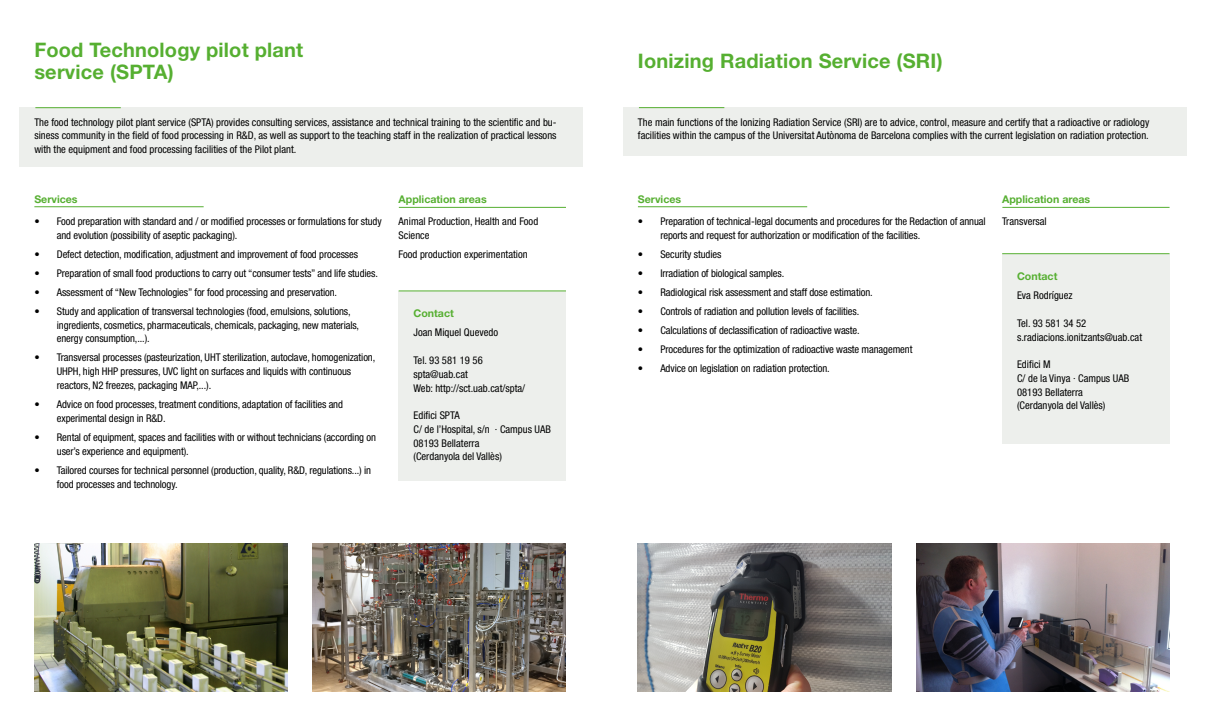
<style>
.page{position:relative;width:1205px;height:727px;background:#fff}
.page>*{position:absolute;margin:0;border:0;box-sizing:border-box;transform-origin:0 0}
.t1{font:700 20px/22.5px "Helvetica Neue LT Std";letter-spacing:.01em;color:#56af31}
.t2{font:condensed 10.62px/13.8px "Helvetica Neue LT Std";letter-spacing:-.01em;color:#000}
.t3{font:700 10.62px "Helvetica Neue LT Std";color:#56af31}
</style>
<div class="page">
<div style="left:19px;top:107px;width:564px;height:60px;background:#edefec"></div>
<hr style="left:35px;top:107px;width:86px;height:1px;background:#56af31">
<hr style="left:34px;top:206px;width:170px;height:1px;background:#56af31">
<div style="left:399px;top:291px;width:167px;height:189px;background:#edefec"></div>
<img style="left:34px;top:543px;width:254px;height:148px">
<img style="left:313px;top:543px;width:253px;height:148px">
<hr style="left:399px;top:290px;width:167px;height:1px;background:#56af31">
<hr style="left:399px;top:207px;width:167px;height:1px;background:#56af31">
<div style="left:623px;top:107px;width:563px;height:49px;background:#edefec"></div>
<hr style="left:639px;top:107px;width:85px;height:1px;background:#56af31">
<hr style="left:638px;top:206px;width:169px;height:1px;background:#56af31">
<div style="left:1002px;top:254px;width:167px;height:189px;background:#edefec"></div>
<img style="left:638px;top:543px;width:253px;height:148px">
<img style="left:916px;top:543px;width:253px;height:148px">
<hr style="left:1002px;top:253px;width:167px;height:1px;background:#56af31">
<hr style="left:1002px;top:207px;width:167px;height:1px;background:#56af31">
<h1 class="t1" style="left:34px;top:38px;width:270px">Food Technology pilot plant service (SPTA)</h1>
<p class="t2" style="left:34px;top:115px;width:524px;text-align:justify">The food technology pilot plant service (SPTA) provides consulting services, assistance and technical training to the scientific and bu&shy;siness community in the field of food processing in R&amp;D, as well as support to the teaching staff in the realization of practical lessons with the equipment and food processing facilities of the Pilot plant.</p>
<p class="t3" style="left:34px;top:192px;width:45px">Services</p>
<p class="t2" style="left:57px;top:214px;width:326px;text-indent:-23px">• Food preparation with standard and / or modified processes or formulations for study and evolution (possibility of aseptic packaging).</p>
<p class="t2" style="left:34px;top:247px;width:325px">• Defect detection, modification, adjustment and improvement of food processes</p>
<p class="t2" style="left:34px;top:266px;width:345px">• Preparation of small food productions to carry out “consumer tests” and life studies.</p>
<p class="t2" style="left:34px;top:285px;width:304px">• Assessment of “New Technologies” for food processing and preservation.</p>
<p class="t2" style="left:57px;top:304px;width:304px;text-indent:-23px">• Study and application of transversal technologies (food, emulsions, solutions, ingredients, cosmetics, pharmaceuticals, chemicals, packaging, new materials, energy consumption,...).</p>
<p class="t2" style="left:57px;top:350px;width:320px;text-indent:-23px">• Transversal processes (pasteurization, UHT sterilization, autoclave, homogenization,<br>UHPH, high HHP pressures, UVC light on surfaces and liquids with continuous reactors, N2 freezes, packaging MAP,...).</p>
<p class="t2" style="left:57px;top:397px;width:288px;text-indent:-23px">• Advice on food processes, treatment conditions, adaptation of facilities and experimental design in R&amp;D.</p>
<p class="t2" style="left:57px;top:430px;width:321px;text-indent:-23px">• Rental of equipment, spaces and facilities with or without technicians (according on user’s experience and equipment).</p>
<p class="t2" style="left:57px;top:463px;width:316px;text-indent:-23px">• Tailored courses for technical personnel (production, quality, R&amp;D, regulations...) in food processes and technology.</p>
<p class="t3" style="left:399px;top:192px;width:90px">Application areas</p>
<p class="t2" style="left:399px;top:214px;width:141px">Animal Production, Health and Food<br>Science</p>
<p class="t2" style="left:399px;top:247px;width:131px">Food production experimentation</p>
<p class="t3" style="left:413px;top:306px;width:42px">Contact</p>
<p class="t2" style="left:413px;top:325px;width:86px">Joan Miquel Quevedo</p>
<p class="t2" style="left:413px;top:353px;width:113px">Tel. 93 581 19 56 spta@uab.cat<br>Web: http://sct.uab.cat/spta/</p>
<p class="t2" style="left:413px;top:408px;width:139px">Edifici SPTA<br>C/ de l’Hospital, s/n · Campus UAB<br>08193 Bellaterra<br>(Cerdanyola del Vallès)</p>
<h1 class="t1" style="left:638px;top:49px;width:306px">Ionizing Radiation Service (SRI)</h1>
<p class="t2" style="left:638px;top:115px;width:513px">The main functions of the Ionizing Radiation Service (SRI) are to advice, control, measure and certify that a radioactive or radiology facilities within the campus of the Universitat Autònoma de Barcelona complies with the current legislation on radiation protection.</p>
<p class="t3" style="left:638px;top:192px;width:45px">Services</p>
<p class="t2" style="left:660px;top:214px;width:327px;text-indent:-23px">• Preparation of technical-legal documents and procedures for the Redaction of annual reports and request for authorization or modification of the facilities.</p>
<p class="t2" style="left:638px;top:247px;width:85px">• Security studies</p>
<p class="t2" style="left:638px;top:266px;width:148px">• Irradiation of biological samples.</p>
<p class="t2" style="left:638px;top:285px;width:236px">• Radiological risk assessment and staff dose estimation.</p>
<p class="t2" style="left:638px;top:304px;width:223px">• Controls of radiation and pollution levels of facilities.</p>
<p class="t2" style="left:638px;top:323px;width:223px">• Calculations of declassification of radioactive waste.</p>
<p class="t2" style="left:638px;top:342px;width:276px">• Procedures for the optimization of radioactive waste management</p>
<p class="t2" style="left:638px;top:361px;width:193px">• Advice on legislation on radiation protection.</p>
<p class="t3" style="left:1002px;top:192px;width:90px">Application areas</p>
<p class="t2" style="left:1002px;top:214px;width:46px">Transversal</p>
<p class="t3" style="left:1017px;top:269px;width:42px">Contact</p>
<p class="t2" style="left:1017px;top:288px;width:57px">Eva Rodríguez</p>
<p class="t2" style="left:1017px;top:316px;width:127px">Tel. 93 581 34 52 s.radiacions.ionitzants@uab.cat</p>
<p class="t2" style="left:1017px;top:357px;width:114px">Edifici M<br>C/ de la Vinya · Campus UAB<br>08193 Bellaterra (Cerdanyola del Vallès)</p>
</div>
